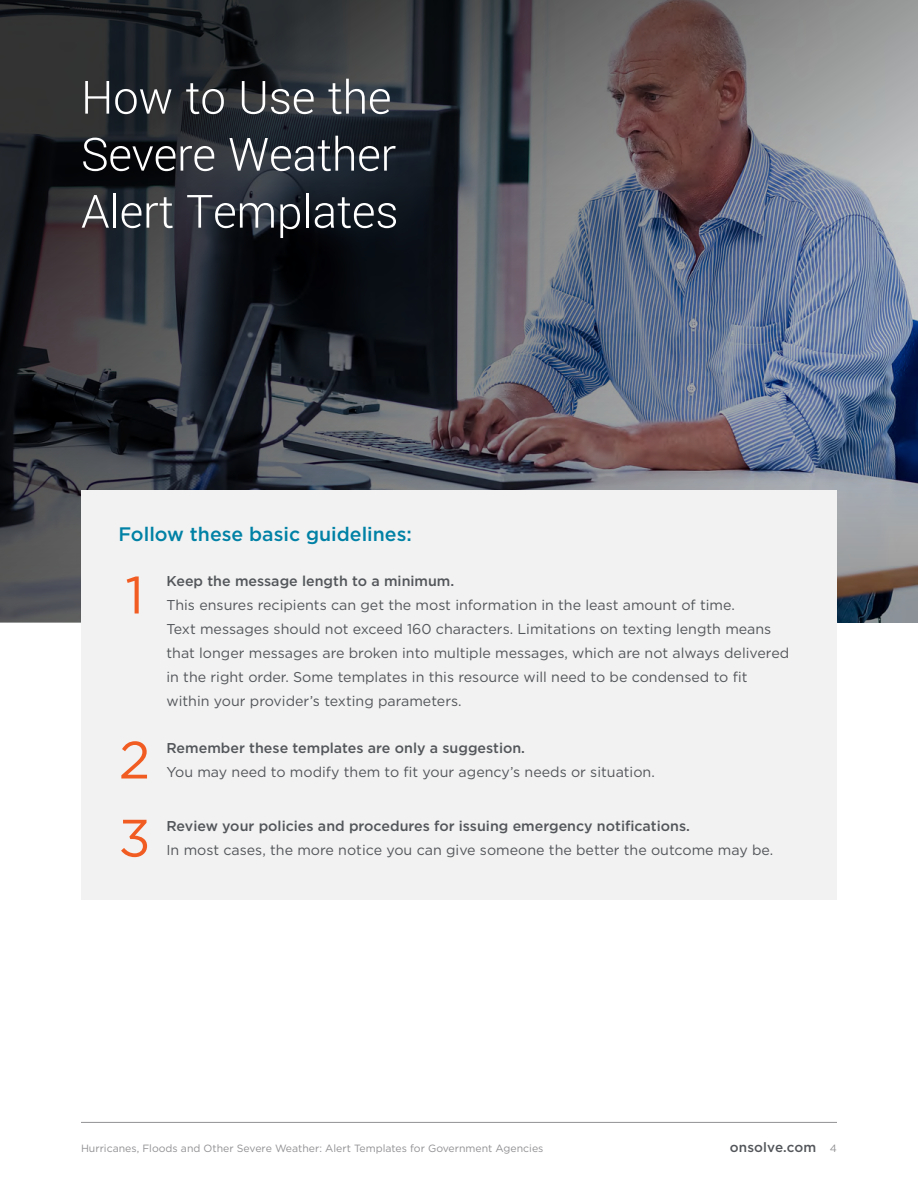
<style>
.page{position:relative;width:918px;height:1188px;background:#fff}
.page>*{position:absolute;margin:0;border:0;box-sizing:border-box;transform-origin:0 0}
.t1{font:52.5px/78px "Gotham";color:#f15c22}
.t2{font:300 51px/57px "Yantramanav";letter-spacing:-.005em;color:#fff}
.t3{font:500 19.5px "Gotham";color:#0081a5}
.t4{font:14.25px/24px "Gotham";color:#53565a}
.t5{font:500 14.25px "Gotham";color:#53565a}
.t6{font:500 13.5px "Gotham";letter-spacing:.01em;color:#53565a}
.t7{font:10.5px "Gotham";color:#919194}
.s1{font-weight:400;font-size:10.5px;color:#919194}
</style>
<div class="page">
<hr style="left:81px;top:1122px;width:756px;height:1px;background:#919194">
<img style="left:0;top:0;width:918px;height:622px">
<div style="left:81px;top:490px;width:756px;height:410px;background:#f2f2f2"></div>
<h2 class="t2" style="left:81px;top:69px;width:319px">How to Use the<br>Severe Weather<br>Alert Templates</h2>
<h3 class="t3" style="left:118px;top:521px;width:295px">Follow these basic guidelines:</h3>
<p class="t5" style="left:166px;top:572px;width:289px">Keep the message length to a minimum.</p>
<p class="t4" style="left:166px;top:593px;width:624px">This ensures recipients can get the most information in the least amount of time.<br>Text messages should not exceed 160 characters. Limitations on texting length means that longer messages are broken into multiple messages, which are not always delivered in the right order. Some templates in this resource will need to be condensed to fit within your provider’s texting parameters.</p>
<p class="t5" style="left:166px;top:738px;width:360px">Remember these templates are only a suggestion.</p>
<p class="t4" style="left:166px;top:759px;width:490px">You may need to modify them to fit your agency’s needs or situation.</p>
<h1 class="t1" style="left:125px;top:555px;width:20px">1</h1>
<h1 class="t1" style="left:118px;top:720px;width:34px">2<br>3</h1>
<p class="t5" style="left:166px;top:816px;width:525px">Review your policies and procedures for issuing emergency notifications.</p>
<p class="t4" style="left:166px;top:837px;width:608px">In most cases, the more notice you can give someone the better the outcome may be.</p>
<p class="t7" style="left:81px;top:1142px;width:464px">Hurricanes, Floods and Other Severe Weather: Alert Templates for Government Agencies</p>
<p class="t6" style="left:730px;top:1139px;width:109px">onsolve.com <span class="s1">4</span></p>
</div>
